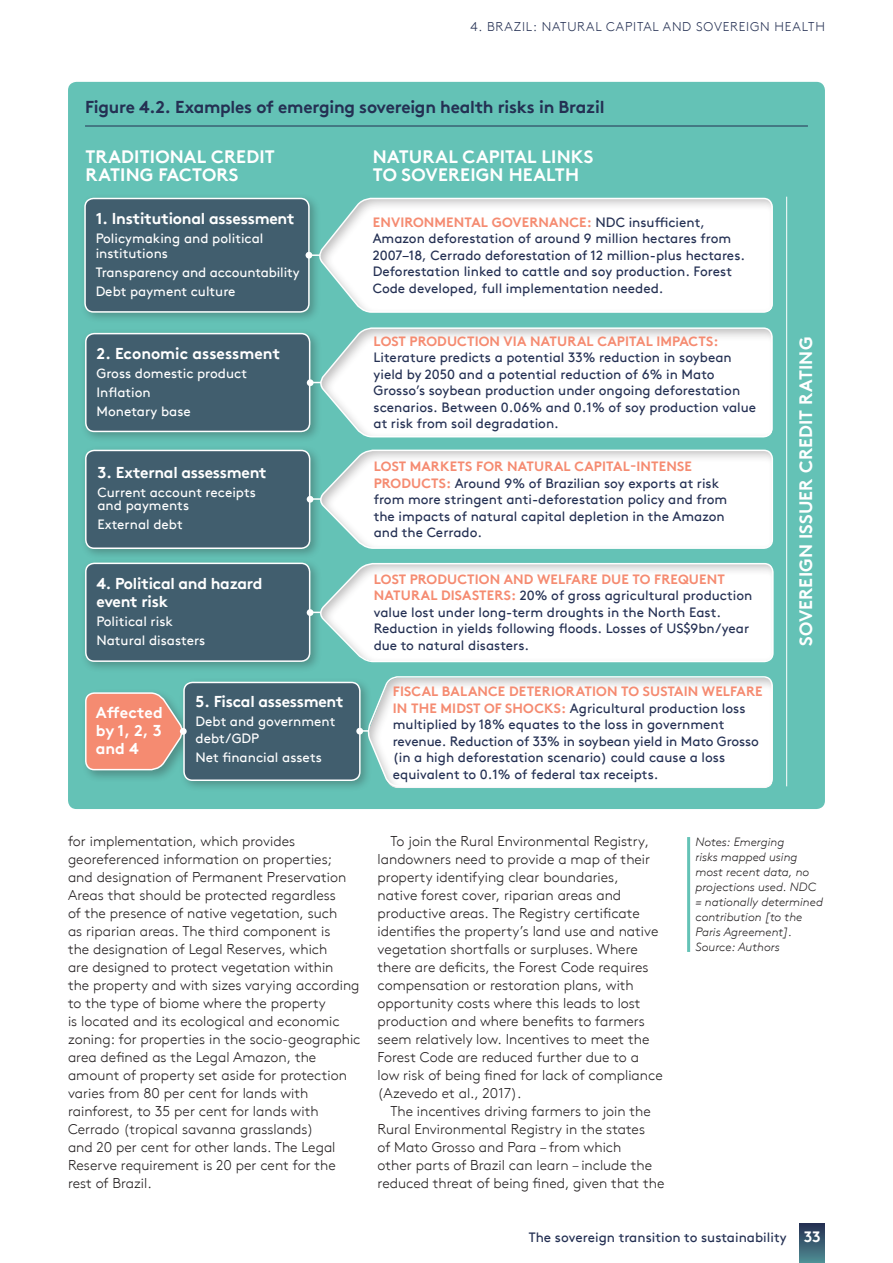
<style>
.page{position:relative;width:893px;height:1263px;background:#fff}
.page>*{position:absolute;margin:0;border:0;box-sizing:border-box;transform-origin:0 0}
.t1{font:700 18px/18px "Brown TT";letter-spacing:.01em;color:#fff}
.H1_-_Table___Chart{font:700 17.25px "Brown TT";letter-spacing:-.015em;color:#243053}
.t2{font:700 15.75px/18px "Brown TT";letter-spacing:-.02em;color:#fff}
.t3{font:700 15.75px "Brown TT";color:#fff}
.Body{font:300 14.25px/18px "Brown TT";color:#231f20}
.t4{font:13.5px/16.5px "Brown TT";color:#243053}
.t5{font:13.5px/15px "Brown TT";color:#fff}
.Body-2{font:300 12.75px "Brown TT";letter-spacing:.06em;color:#243053}
.Note_Column_Text{font:italic 300 12px/15px "Brown TT";color:#231f20}
.s1{font-weight:700;color:#f58b71}
.s2{font-weight:700;font-size:15px;color:#fff}
</style>
<div class="page">
<div style="left:799px;top:1224px;width:26px;height:39px;background:linear-gradient(to bottom,#252f51,#508e94)"></div>
<div style="left:68px;top:82px;width:757px;height:727px;background:#64c2b6;border-radius:9px"></div>
<div style="left:80px;top:193px;width:241px;height:131px;background:#231f20;opacity:.3"></div>
<div style="left:85px;top:198px;width:224px;height:114px;background:#415e6e;border-radius:9px"></div>
<div style="left:84px;top:198px;width:226px;height:115px;border:2px solid #fff;border-radius:9px"></div>
<div style="left:80px;top:328px;width:242px;height:115px;background:#231f20;opacity:.3"></div>
<div style="left:86px;top:334px;width:224px;height:97px;background:#415e6e;border-radius:9px"></div>
<div style="left:85px;top:333px;width:225px;height:99px;border:2px solid #fff;border-radius:9px"></div>
<div style="left:307px;top:190px;width:466px;height:123px;background:#231f20;opacity:.3"></div>
<div style="left:308px;top:320px;width:466px;height:117px;background:#231f20;opacity:.3"></div>
<svg style="left:317px;top:197px;width:456px;height:116px;background:#f3f9f8"></svg>
<div style="left:306px;top:252px;width:6px;height:7px;background:#fff;border-radius:50%"></div>
<svg style="left:312px;top:254px;width:8px;height:2px"></svg>
<svg style="left:318px;top:327px;width:455px;height:111px;background:#f3f8f7"></svg>
<div style="left:307px;top:379px;width:7px;height:7px;background:#fff;border-radius:50%"></div>
<hr style="left:85px;top:126px;width:723px;height:1px;background:#243053">
<hr style="left:786px;top:197px;width:1px;height:589px;background:#fff">
<div style="left:80px;top:558px;width:242px;height:115px;background:#231f20;opacity:.3"></div>
<div style="left:86px;top:563px;width:224px;height:98px;background:#415e6e;border-radius:9px"></div>
<div style="left:85px;top:563px;width:225px;height:99px;border:2px solid #fff;border-radius:9px"></div>
<div style="left:307px;top:555px;width:467px;height:106px;background:#231f20;opacity:.3"></div>
<svg style="left:317px;top:562px;width:457px;height:101px"></svg>
<div style="left:307px;top:609px;width:6px;height:7px;background:#fff;border-radius:50%"></div>
<svg style="left:310px;top:563px;width:463px;height:98px;background:#f2f8f7"></svg>
<div style="left:80px;top:445px;width:242px;height:115px;background:#231f20;opacity:.3"></div>
<div style="left:86px;top:450px;width:224px;height:98px;background:#415e6e;border-radius:9px"></div>
<div style="left:85px;top:450px;width:225px;height:99px;border:2px solid #fff;border-radius:9px"></div>
<div style="left:307px;top:442px;width:465px;height:106px;background:#64c2b6"></div>
<svg style="left:317px;top:449px;width:457px;height:101px"></svg>
<div style="left:307px;top:496px;width:6px;height:7px;background:#fff;border-radius:50%"></div>
<svg style="left:310px;top:450px;width:462px;height:98px;background:#f1f7f6"></svg>
<div style="left:81px;top:688px;width:114px;height:95px;background:#231f20;opacity:.3"></div>
<svg style="left:84px;top:691px;width:94px;height:80px;background:#e4957e"></svg>
<div style="left:178px;top:677px;width:194px;height:115px;background:#231f20;opacity:.3"></div>
<div style="left:184px;top:682px;width:176px;height:98px;background:#415e6e;border-radius:9px"></div>
<div style="left:183px;top:682px;width:178px;height:99px;border:2px solid #fff;border-radius:9px"></div>
<div style="left:356px;top:669px;width:418px;height:120px;background:#231f20;opacity:.3"></div>
<svg style="left:367px;top:675px;width:407px;height:112px"></svg>
<div style="left:180px;top:728px;width:7px;height:7px;background:#fff;border-radius:50%"></div>
<svg style="left:359px;top:678px;width:414px;height:110px;background:#f5f9f8"></svg>
<div style="left:356px;top:728px;width:7px;height:6px;background:#fff;border-radius:50%"></div>
<hr style="left:687px;top:837px;width:3px;height:115px;background:#64c2b6">
<p class="Body-2" style="left:470px;top:19px;width:356px">4. BRAZIL: NATURAL CAPITAL AND SOVEREIGN HEALTH</p>
<p class="H1_-_Table___Chart" style="left:85px;top:96px;width:521px">Figure 4.2. Examples of emerging sovereign health risks in Brazil</p>
<h2 class="t1" style="left:85px;top:148px;width:191px">TRADITIONAL CREDIT<br>RATING FACTORS</h2>
<h2 class="t1" style="left:373px;top:148px;width:222px">NATURAL CAPITAL LINKS<br>TO SOVEREIGN HEALTH</h2>
<h2 class="t2" style="left:96px;top:209px;width:200px">1. Institutional assessment</h2>
<h2 class="t5" style="left:96px;top:231px;width:169px">Policymaking and political institutions</h2>
<h2 class="t5" style="left:96px;top:265px;width:206px">Transparency and accountability</h2>
<h2 class="t5" style="left:96px;top:284px;width:141px">Debt payment culture</h2>
<h2 class="t4" style="left:373px;top:214px;width:374px"><span class="s1">ENVIRONMENTAL GOVERNANCE:</span> NDC insufficient, Amazon deforestation of around 9 million hectares from 2007–18, Cerrado deforestation of 12 million-plus hectares.<br>Deforestation linked to cattle and soy production. Forest Code developed, full implementation needed.</h2>
<h2 class="t3" style="left:96px;top:344px;width:185px">2. Economic assessment</h2>
<h2 class="t5" style="left:96px;top:366px;width:152px">Gross domestic product</h2>
<h2 class="t5" style="left:96px;top:385px;width:56px">Inflation</h2>
<h2 class="t5" style="left:96px;top:404px;width:96px">Monetary base</h2>
<h2 class="t2" style="left:97px;top:463px;width:171px">3. External assessment</h2>
<h2 class="t5" style="left:97px;top:485px;width:160px;line-height:13.5px">Current account receipts and payments</h2>
<h2 class="t5" style="left:97px;top:517px;width:87px">External debt</h2>
<h2 class="t2" style="left:96px;top:575px;width:168px">4. Political and hazard event risk</h2>
<h2 class="t5" style="left:96px;top:614px;width:78px">Political risk</h2>
<h2 class="t5" style="left:96px;top:633px;width:111px">Natural disasters</h2>
<h2 class="t2" style="left:96px;top:704px;width:68px;text-align:justify">Affected by 1, 2, 3 and 4</h2>
<h2 class="t2" style="left:195px;top:692px;width:150px">5. Fiscal assessment</h2>
<h2 class="t5" style="left:195px;top:713px;width:141px;line-height:16.5px">Debt and government debt/GDP</h2>
<h2 class="t5" style="left:195px;top:749px;width:128px">Net financial assets</h2>
<h2 class="t4" style="left:374px;top:333px;width:384px"><span class="s1">LOST PRODUCTION VIA NATURAL CAPITAL IMPACTS:<br></span>Literature predicts a potential 33% reduction in soybean yield by 2050 and a potential reduction of 6% in Mato Grosso’s soybean production under ongoing deforestation scenarios. Between 0.06% and 0.1% of soy production value at risk from soil degradation.</h2>
<h2 class="t4" style="left:374px;top:458px;width:355px"><span class="s1">LOST MARKETS FOR NATURAL CAPITAL-INTENSE PRODUCTS:</span> Around 9% of Brazilian soy exports at risk from more stringent anti-deforestation policy and from the impacts of natural capital depletion in the Amazon and the Cerrado.</h2>
<h2 class="t4" style="left:374px;top:571px;width:380px"><span class="s1">LOST PRODUCTION AND WELFARE DUE TO FREQUENT NATURAL DISASTERS:</span> 20% of gross agricultural production value lost under long-term droughts in the North East.<br>Reduction in yields following floods. Losses of US$9bn/year due to natural disasters.</h2>
<h2 class="t4" style="left:393px;top:683px;width:371px"><span class="s1">FISCAL BALANCE DETERIORATION TO SUSTAIN WELFARE IN THE MIDST OF SHOCKS:</span> Agricultural production loss multiplied by 18% equates to the loss in government revenue. Reduction of 33% in soybean yield in Mato Grosso (in a high deforestation scenario) could cause a loss equivalent to 0.1% of federal tax receipts.</h2>
<h2 class="t1" style="left:797px;top:646px;width:311px;rotate:-90deg">SOVEREIGN ISSUER CREDIT RATING</h2>
<p class="Body" style="left:68px;top:832px;width:294px">for implementation, which provides georeferenced information on properties; and designation of Permanent Preservation Areas that should be protected regardless<br>of the presence of native vegetation, such<br>as riparian areas. The third component is<br>the designation of Legal Reserves, which<br>are designed to protect vegetation within<br>the property and with sizes varying according to the type of biome where the property<br>is located and its ecological and economic zoning: for properties in the socio-geographic area defined as the Legal Amazon, the amount of property set aside for protection varies from 80 per cent for lands with rainforest, to 35 per cent for lands with Cerrado (tropical savanna grasslands)<br>and 20 per cent for other lands. The Legal Reserve requirement is 20 per cent for the rest of Brazil.</p>
<p class="Body" style="left:378px;top:832px;width:287px;text-indent:13px">To join the Rural Environmental Registry, landowners need to provide a map of their property identifying clear boundaries,<br>native forest cover, riparian areas and productive areas. The Registry certificate identifies the property’s land use and native vegetation shortfalls or surpluses. Where there are deficits, the Forest Code requires compensation or restoration plans, with opportunity costs where this leads to lost production and where benefits to farmers seem relatively low. Incentives to meet the Forest Code are reduced further due to a low risk of being fined for lack of compliance (Azevedo et al., 2017).</p>
<p class="Body" style="left:378px;top:1102px;width:288px;text-indent:13px">The incentives driving farmers to join the Rural Environmental Registry in the states<br>of Mato Grosso and Para – from which<br>other parts of Brazil can learn – include the reduced threat of being fined, given that the</p>
<p class="Note_Column_Text" style="left:695px;top:834px;width:129px">Notes: Emerging<br>risks mapped using most recent data, no projections used. NDC = nationally determined contribution [to the<br>Paris Agreement].</p>
<p class="Note_Column_Text" style="left:695px;top:939px;width:86px">Source: Authors</p>
<p class="t4" style="left:529px;top:1229px;width:293px">The sovereign transition to sustainability <span class="s2">33</span></p>
</div>
